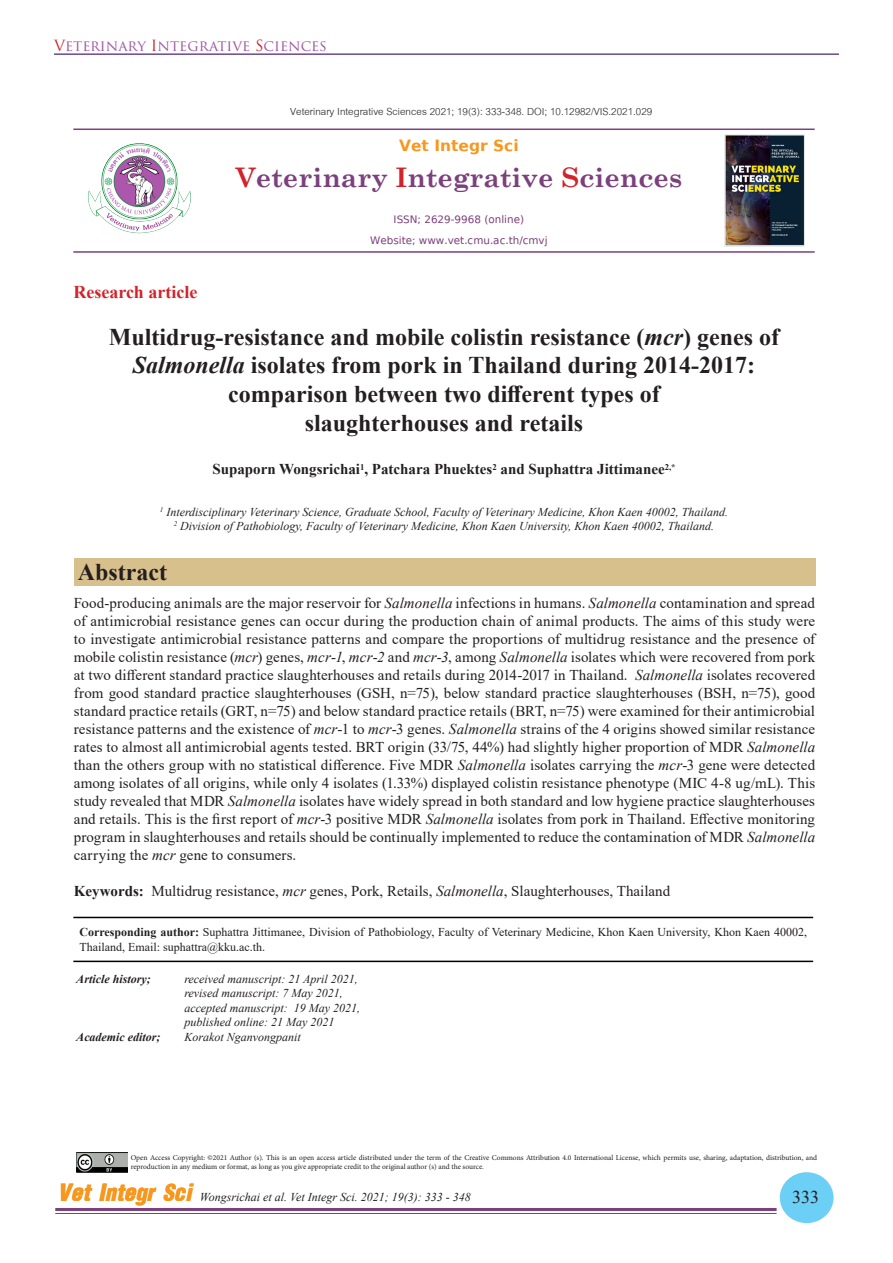
<style>
.page{position:relative;width:893px;height:1263px;background:#fff}
.page>*{position:absolute;margin:0;border:0;box-sizing:border-box;transform-origin:0 0}
.t1{font:36px "DSE Wat Ta Na";color:#f7971d}
.t2{font:700 27px "Century Schoolbook";color:#7c407d}
.t3{font:700 27px "Arundina Sans";color:#f7971d}
.t4{font:700 24px "Times New Roman";color:#231f20}
.t5{font:18px "Arundina Sans";color:#7c407d}
.t6{font:700 18px "Times New Roman";color:#d1232a}
.t7{font:18px "Times New Roman";color:#231f20}
.t8{font:15px/18px "Times New Roman";color:#231f20;text-align:justify}
.t9{font:15px "Cordia New";color:#231f20}
.t10{font:700 15px "Times New Roman";color:#231f20}
.t11{font:15px "Trajan Pro 3";color:#a057a3}
.t12{font:italic 12px "Times New Roman";color:#231f20}
.t13{font:12px/14.4px "Times New Roman";color:#231f20}
.t14{font:italic 700 12px "Times New Roman";color:#231f20}
.t15{font:7.5px/9px "Minion Pro";letter-spacing:-.005em;color:#231f20}
.s1{color:#d1232a}
.s2{font-style:italic}
.s3{font-weight:700}
</style>
<div class="page">
<hr style="left:55px;top:1208px;width:722px;height:3px;background:#7c407d">
<hr style="left:55px;top:1213px;width:722px;height:1px;background:#7c407d">
<div style="left:780px;top:1172px;width:54px;height:51px;background:#6bcff6;border-radius:50%"></div>
<hr style="left:54px;top:53px;width:785px;height:2px;background:#694992">
<img style="left:88px;top:143px;width:103px;height:91px">
<hr style="left:73px;top:129px;width:742px;height:1px;background:#7c407d">
<hr style="left:73px;top:251px;width:742px;height:2px;background:#7c407d">
<div style="left:74px;top:558px;width:741px;height:28px;background:#d7c08c"></div>
<img style="left:725px;top:134px;width:79px;height:113px">
<hr style="left:73px;top:917px;width:740px;height:1px;background:#000">
<hr style="left:73px;top:961px;width:740px;height:1px;background:#000">
<img style="left:76px;top:1152px;width:51px;height:20px">
<p class="t11" style="left:54px;top:35px;width:274px"><span class="s1">V</span>eterinary <span class="s1">I</span>ntegrative <span class="s1">S</span>ciences</p>
<p class="t9" style="left:290px;top:102px;width:364px">Veterinary Integrative Sciences 2021; 19(3): 333-348. DOI; 10.12982/VIS.2021.029</p>
<p class="t3" style="left:399px;top:130px;width:121px">Vet Integr Sci</p>
<p class="t2" style="left:235px;top:156px;width:448px"><span class="s1">V</span>eterinary <span class="s1">I</span>ntegrative <span class="s1">S</span>ciences</p>
<p class="t5" style="left:394px;top:205px;width:132px">ISSN; 2629-9968 (online)</p>
<p class="t5" style="left:370px;top:226px;width:179px">Website; www.vet.cmu.ac.th/cmvj</p>
<p class="t6" style="left:73px;top:279px;width:126px">Research article</p>
<p class="t4" style="left:109px;top:319px;width:672px">Multidrug-resistance and mobile colistin resistance (<span class="s2">mcr</span>) genes of</p>
<p class="t4" style="left:133px;top:348px;width:624px"><span class="s2">Salmonella</span> isolates from pork in Thailand during 2014-2017:</p>
<p class="t4" style="left:228px;top:377px;width:433px">comparison between two different types of</p>
<p class="t4" style="left:305px;top:406px;width:280px">slaughterhouses and retails</p>
<p class="t10" style="left:212px;top:459px;width:465px">Supaporn Wongsrichai<sup>1</sup>, Patchara Phuektes<sup>2</sup> and Suphattra Jittimanee<sup>2,*</sup></p>
<p class="t12" style="left:160px;top:504px;width:570px"><sup>1</sup> Interdisciplinary Veterinary Science, Graduate School, Faculty of Veterinary Medicine, Khon Kaen 40002, Thailand.</p>
<p class="t12" style="left:174px;top:518px;width:542px"><sup>2</sup> Division of Pathobiology, Faculty of Veterinary Medicine, Khon Kaen University, Khon Kaen 40002, Thailand.</p>
<p class="t4" style="left:78px;top:554px;width:91px">Abstract</p>
<p class="t8" style="left:74px;top:594px;width:743px">Food-producing animals are the major reservoir for <span class="s2">Salmonella</span> infections in humans. <span class="s2">Salmonella</span> contamination and spread of antimicrobial resistance genes can occur during the production chain of animal products. The aims of this study were to investigate antimicrobial resistance patterns and compare the proportions of multidrug resistance and the presence of mobile colistin resistance (<span class="s2">mcr</span>) genes, <span class="s2">mcr</span>-<span class="s2">1</span>, <span class="s2">mcr</span>-<span class="s2">2</span> and <span class="s2">mcr</span>-<span class="s2">3</span>, among <span class="s2">Salmonella</span> isolates which were recovered from pork at two different standard practice slaughterhouses and retails during 2014-2017 in Thailand. <span class="s2">Salmonella</span> isolates recovered from good standard practice slaughterhouses (GSH, n=75), below standard practice slaughterhouses (BSH, n=75), good standard practice retails (GRT, n=75) and below standard practice retails (BRT, n=75) were examined for their antimicrobial resistance patterns and the existence of <span class="s2">mcr</span>-1 to <span class="s2">mcr</span>-3 genes. <span class="s2">Salmonella</span> strains of the 4 origins showed similar resistance rates to almost all antimicrobial agents tested. BRT origin (33/75, 44%) had slightly higher proportion of MDR <span class="s2">Salmonella </span>than the others group with no statistical difference. Five MDR <span class="s2">Salmonella</span> isolates carrying the <span class="s2">mcr</span>-3 gene were detected among isolates of all origins, while only 4 isolates (1.33%) displayed colistin resistance phenotype (MIC 4-8 ug/mL). This study revealed that MDR <span class="s2">Salmonella</span> isolates have widely spread in both standard and low hygiene practice slaughterhouses and retails. This is the first report of <span class="s2">mcr</span>-3 positive MDR <span class="s2">Salmonella</span> isolates from pork in Thailand. Effective monitoring program in slaughterhouses and retails should be continually implemented to reduce the contamination of MDR <span class="s2">Salmonella </span>carrying the <span class="s2">mcr</span> gene to consumers.</p>
<p class="t8" style="left:74px;top:882px;width:598px"><span class="s3">Keywords:</span> Multidrug resistance, <span class="s2">mcr</span> genes, Pork, Retails, <span class="s2">Salmonella</span>, Slaughterhouses, Thailand</p>
<p class="t13" style="left:79px;top:925px;width:729px"><span class="s3">Corresponding author:</span> Suphattra Jittimanee, Division of Pathobiology, Faculty of Veterinary Medicine, Khon Kaen University, Khon Kaen 40002,<br>Thailand, Email: suphattra@kku.ac.th.</p>
<p class="t14" style="left:76px;top:971px;width:76px">Article history;</p>
<p class="t12" style="left:184px;top:971px;width:175px">received manuscript: 21 April 2021,</p>
<p class="t12" style="left:184px;top:985px;width:160px">revised manuscript: 7 May 2021,</p>
<p class="t12" style="left:184px;top:999px;width:177px">accepted manuscript: 19 May 2021,</p>
<p class="t12" style="left:184px;top:1014px;width:151px">published online: 21 May 2021</p>
<p class="t14" style="left:76px;top:1028px;width:86px">Academic editor;</p>
<p class="t12" style="left:184px;top:1028px;width:118px">Korakot Nganvongpanit</p>
<p class="t15" style="left:131px;top:1153px;width:688px">Open Access Copyright: ©2021 Author (s). This is an open access article distributed under the term of the Creative Commons Attribution 4.0 International License, which permits use, sharing, adaptation, distribution, and reproduction in any medium or format, as long as you give appropriate credit to the original author (s) and the source.</p>
<h1 class="t1" style="left:58px;top:1171px;width:135px">Vet Integr Sci</h1>
<p class="t12" style="left:200px;top:1189px;width:272px">Wongsrichai et al. Vet Integr Sci. 2021; 19(3): 333 - 348</p>
<p class="t7" style="left:792px;top:1184px;width:28px">333</p>
</div>
